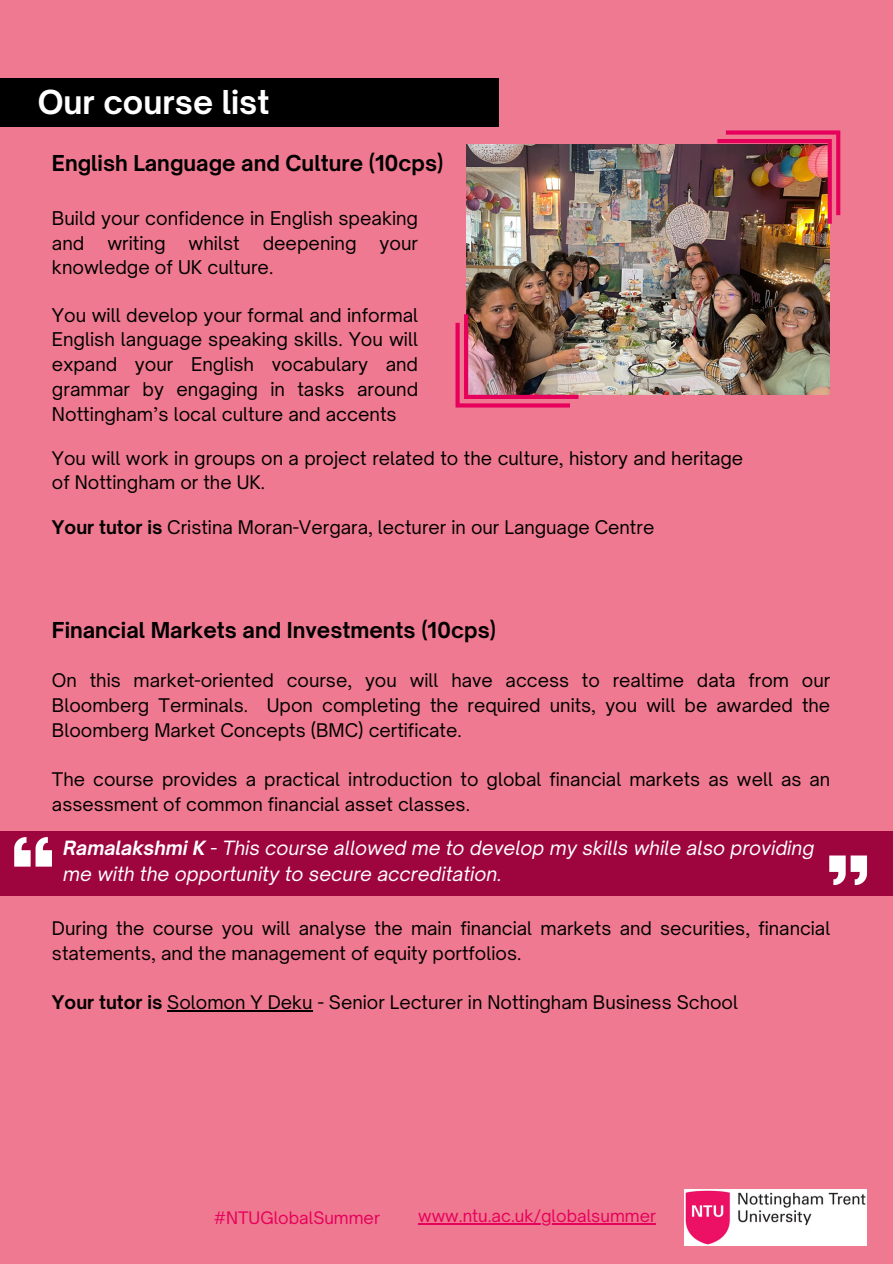
<style>
.page{position:relative;width:893px;height:1264px;background:#fff}
.page>*{position:absolute;margin:0;border:0;box-sizing:border-box;transform-origin:0 0}
.t1{font:700 31.5px "Open Sauce One";color:#fff}
.t2{font:700 21px "Open Sauce One";color:#000}
.t3{font:italic 18.9px/25.8px "Open Sauce One";color:#fff}
.t4{font:18.15px/24.8px "Open Sauce One";color:#000}
.t5{font:18px/24.8px "Open Sauce One";color:#000}
.t6{font:16.5px "Open Sauce One";color:#e6005b}
.s1{font-weight:700}
</style>
<div class="page">
<div style="left:0;top:0;width:892px;height:1263px;background:#ef7990"></div>
<div style="left:0;top:78px;width:498px;height:48px;background:#000"></div>
<img style="left:466px;top:144px;width:363px;height:250px">
<img style="left:455px;top:314px;width:123px;height:93px">
<img style="left:717px;top:130px;width:123px;height:94px">
<img style="left:684px;top:1189px;width:182px;height:56px">
<div style="left:0;top:830px;width:892px;height:65px;background:#9e043d"></div>
<svg style="left:829px;top:855px;width:37px;height:30px"></svg>
<hr style="left:167px;top:1010px;width:145px;height:1px;background:#000">
<hr style="left:418px;top:1223px;width:238px;height:1px;background:#e6005b">
<svg style="left:14px;top:837px;width:38px;height:29px"></svg>
<h3 class="t1" style="left:38px;top:82px;width:233px">Our course list</h3>
<h1 class="t2" style="left:52px;top:150px;width:393px">English Language and Culture (10cps)</h1>
<h3 class="t4" style="left:52px;top:205px;width:367px">Build your confidence in English speaking and</h3>
<h3 class="t4" style="left:107px;top:230px;width:60px">writing</h3>
<h3 class="t4" style="left:188px;top:230px;width:53px">whilst</h3>
<h3 class="t4" style="left:263px;top:230px;width:95px">deepening</h3>
<h3 class="t4" style="left:379px;top:230px;width:40px">your</h3>
<h3 class="t4" style="left:52px;top:255px;width:223px">knowledge of UK culture.</h3>
<h2 class="t4" style="left:52px;top:302px;width:367px;text-align:justify">You will develop your formal and informal English language speaking skills. You will expand your English vocabulary and grammar by engaging in tasks around Nottingham’s local culture and accents</h2>
<h3 class="t5" style="left:52px;top:445px;width:692px">You will work in groups on a project related to the culture, history and heritage of Nottingham or the UK.</h3>
<h3 class="t5" style="left:52px;top:515px;width:603px"><span class="s1">Your tutor is</span> Cristina Moran-Vergara, lecturer in our Language Centre</h3>
<p class="t2" style="left:52px;top:617px;width:445px">Financial Markets and Investments (10cps)</p>
<h2 class="t5" style="left:52px;top:668px;width:779px;text-align:justify">On this market-oriented course, you will have access to realtime data from our Bloomberg Terminals. Upon completing the required units, you will be awarded the Bloomberg Market Concepts (BMC) certificate.</h2>
<h3 class="t5" style="left:52px;top:767px;width:779px">The course provides a practical introduction to global financial markets as well as an assessment of common financial asset classes.</h3>
<h3 class="t3" style="left:63px;top:835px;width:752px"><span class="s1">Ramalakshmi K</span> - This course allowed me to develop my skills while also providing me with the opportunity to secure accreditation.</h3>
<h3 class="t5" style="left:52px;top:915px;width:779px">During the course you will analyse the main financial markets and securities, financial statements, and the management of equity portfolios.</h3>
<p class="t5" style="left:52px;top:990px;width:687px"><span class="s1">Your tutor is</span> Solomon Y Deku - Senior Lecturer in Nottingham Business School</p>
<h3 class="t6" style="left:214px;top:1206px;width:168px">#NTUGlobalSummer</h3>
<h3 class="t6" style="left:418px;top:1205px;width:239px">www.ntu.ac.uk/globalsummer</h3>
</div>
